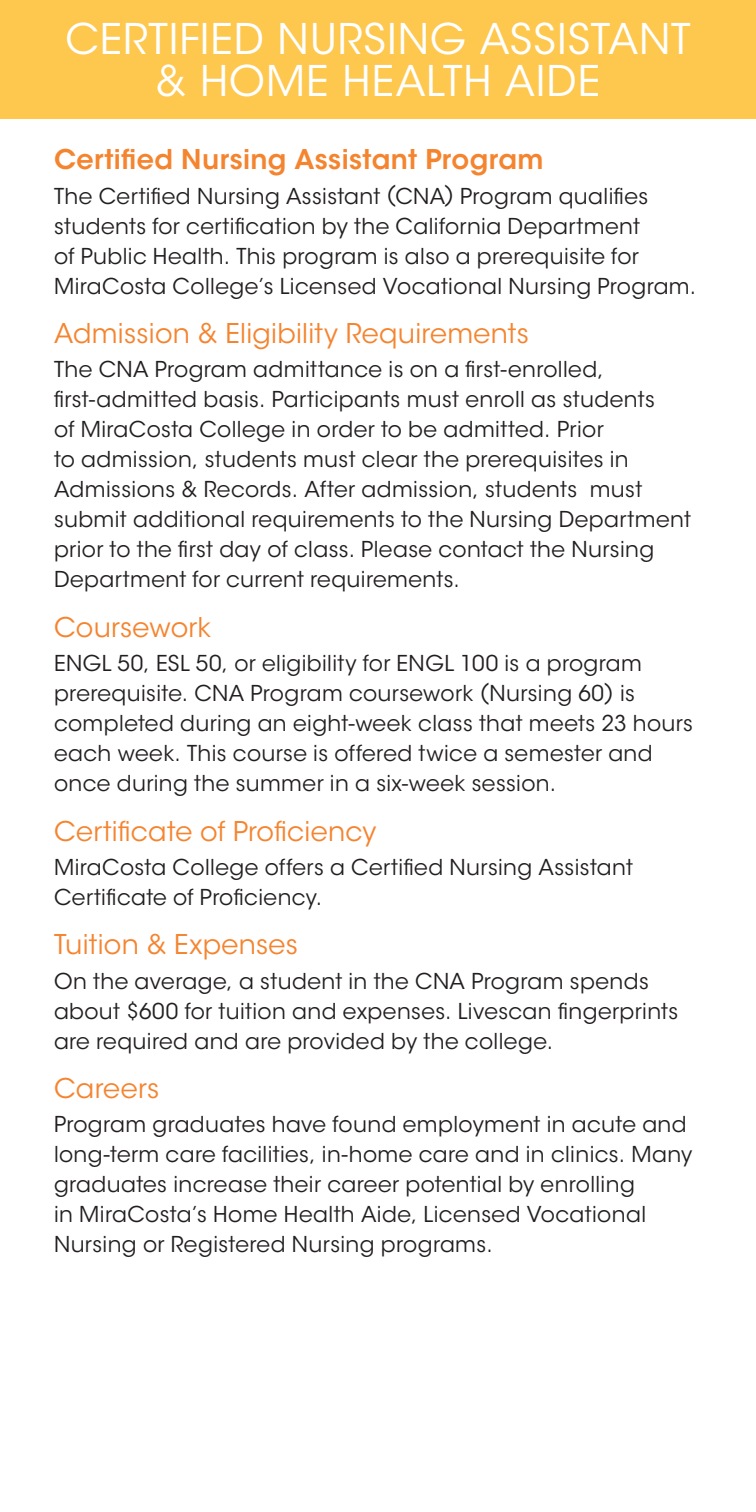
<style>
.page{position:relative;width:756px;height:1512px;background:#fff}
.page>*{position:absolute;margin:0;border:0;box-sizing:border-box;transform-origin:0 0}
.t1{font:42px/42px "ITC Avant Garde Std";letter-spacing:.025em;color:#fff;text-align:center}
.Subhead{font:27px "ITC Avant Garde Std";letter-spacing:.01em;color:#f5842f}
.Subhead-2{font:600 27px "ITC Avant Garde Std";letter-spacing:.015em;color:#f5842f}
.Text{font:21.6px/30px "ITC Avant Garde Std";letter-spacing:.02em;color:#231f20}
</style>
<div class="page">
<div style="left:0;top:0;width:756px;height:119px;background:#fec74d"></div>
<p class="t1" style="left:65px;top:18px;width:627px">CERTIFIED NURSING ASSISTANT &amp; HOME HEALTH AIDE</p>
<p class="Subhead-2" style="left:54px;top:142px;width:491px">Certified Nursing Assistant Program</p>
<p class="Text" style="left:54px;top:181px;width:644px">The Certified Nursing Assistant (CNA) Program qualifies students for certification by the California Department<br>of Public Health. This program is also a prerequisite for MiraCosta College’s Licensed Vocational Nursing Program.</p>
<p class="Subhead" style="left:54px;top:317px;width:476px">Admission &amp; Eligibility Requirements</p>
<p class="Text" style="left:54px;top:355px;width:638px">The CNA Program admittance is on a first-enrolled, first-admitted basis. Participants must enroll as students<br>of MiraCosta College in order to be admitted. Prior<br>to admission, students must clear the prerequisites in Admissions &amp; Records. After admission, students must submit additional requirements to the Nursing Department prior to the first day of class. Please contact the Nursing Department for current requirements.</p>
<p class="Subhead" style="left:54px;top:611px;width:159px">Coursework</p>
<p class="Text" style="left:54px;top:649px;width:641px">ENGL 50, ESL 50, or eligibility for ENGL 100 is a program prerequisite. CNA Program coursework (Nursing 60) is completed during an eight-week class that meets 23 hours each week. This course is offered twice a semester and once during the summer in a six-week session.</p>
<p class="Subhead" style="left:54px;top:814px;width:324px">Certificate of Proficiency</p>
<p class="Text" style="left:54px;top:852px;width:580px">MiraCosta College offers a Certified Nursing Assistant<br>Certificate of Proficiency.</p>
<p class="Subhead" style="left:54px;top:928px;width:245px">Tuition &amp; Expenses</p>
<p class="Text" style="left:54px;top:966px;width:626px">On the average, a student in the CNA Program spends about $600 for tuition and expenses. Livescan fingerprints are required and are provided by the college.</p>
<p class="Subhead" style="left:54px;top:1072px;width:107px">Careers</p>
<p class="Text" style="left:54px;top:1110px;width:640px">Program graduates have found employment in acute and long-term care facilities, in-home care and in clinics. Many graduates increase their career potential by enrolling<br>in MiraCosta’s Home Health Aide, Licensed Vocational Nursing or Registered Nursing programs.</p>
</div>
